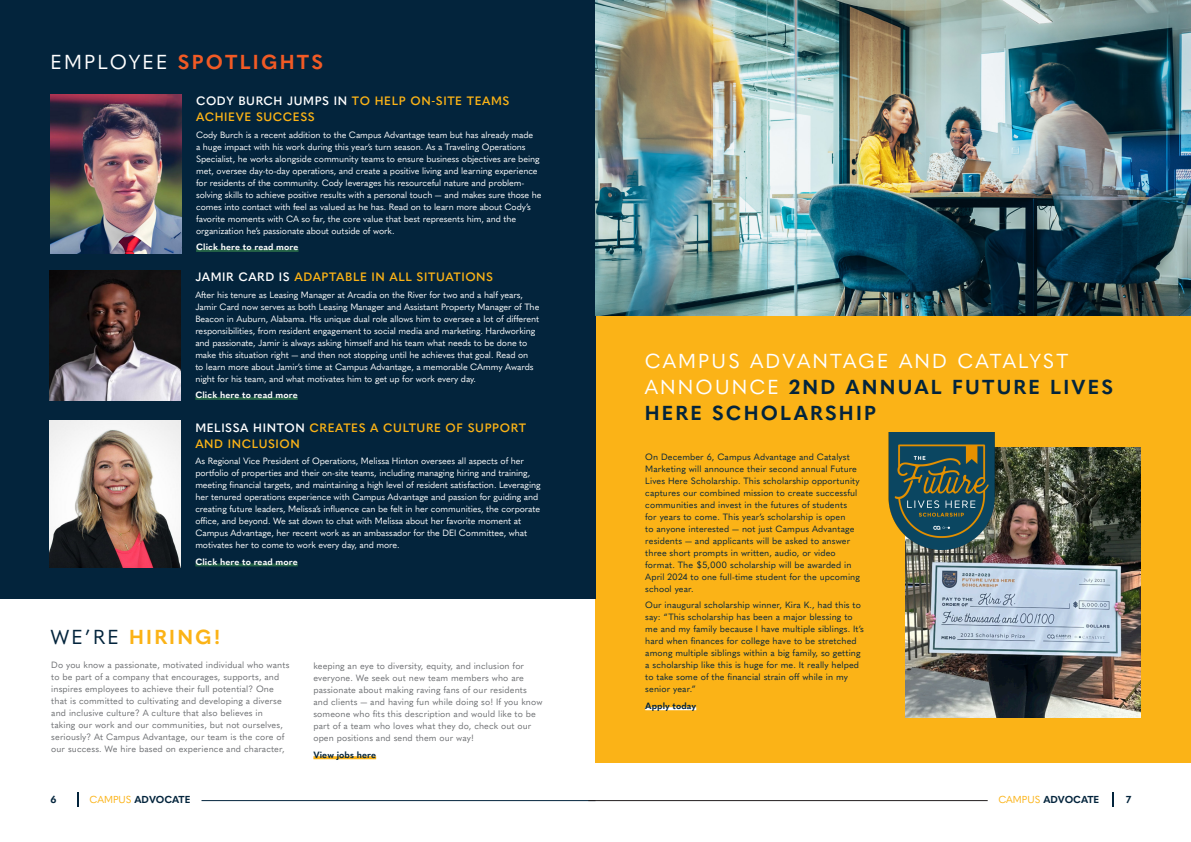
<style>
.page{position:relative;width:1191px;height:842px;background:#fff}
.page>*{position:absolute;margin:0;border:0;box-sizing:border-box;transform-origin:0 0}
.t1{font:700 20px/26px "Quasimoda";letter-spacing:.11em;color:#03243c}
.t2{font:700 20px "Quasimoda";letter-spacing:.11em;color:#f15a25}
.t3{font:700 20px "Quasimoda";letter-spacing:.11em;color:#fbb317}
.Body{font:600 12px/16px "Quasimoda";letter-spacing:.05em;color:#fbb317}
.t4{font:700 10px "Quasimoda";letter-spacing:-.01em;color:#03243c}
.Body-2{font:9px/12px "Quasimoda";letter-spacing:-.01em;color:#fff}
.Body-3{font:9px/12px "Quasimoda";letter-spacing:.01em;color:#03243c}
.Body-4{font:9px/12px "Quasimoda";letter-spacing:.01em;color:#6d6f72}
.Body-5{font:700 9px "Quasimoda";letter-spacing:.01em;color:#fff}
.Body-6{font:700 9px "Quasimoda";letter-spacing:.01em;color:#03243c}
.s1{font-weight:400;color:#fff}
.s2{color:#fff}
.s3{font-weight:400;color:#03243c}
.s4{font-weight:400;color:#fbb317}
</style>
<div class="page">
<svg style="left:77px;top:792px;width:2px;height:14px"></svg>
<svg style="left:1112px;top:792px;width:2px;height:14px"></svg>
<hr style="left:201px;top:800px;width:394px;height:1px;background:#03243c">
<hr style="left:588px;top:800px;width:399px;height:1px;background:#231f20">
<div style="left:595px;top:310px;width:596px;height:453px;background:#fbb317"></div>
<div style="left:0;top:0;width:595px;height:599px;background:#03243c"></div>
<hr style="left:196px;top:249px;width:102px;height:3px;background:#246347">
<img style="left:51px;top:94px;width:130px;height:160px">
<hr style="left:313px;top:756px;width:63px;height:3px;background:#fbb317">
<hr style="left:645px;top:707px;width:51px;height:3px;background:#fff">
<hr style="left:195px;top:397px;width:103px;height:3px;background:#246347">
<img style="left:50px;top:270px;width:130px;height:131px">
<hr style="left:195px;top:563px;width:103px;height:3px;background:#246347">
<img style="left:50px;top:421px;width:130px;height:146px">
<img style="left:905px;top:447px;width:235px;height:271px">
<img style="left:888px;top:432px;width:109px;height:119px">
<img style="left:595px;top:0;width:596px;height:315px">
<p class="t2" style="left:50px;top:47px;width:274px"><span class="s1">EMPLOYEE</span> SPOTLIGHTS</p>
<p class="Body" style="left:196px;top:92px;width:315px"><span class="s2">CODY BURCH JUMPS IN</span> TO HELP ON-SITE TEAMS<br>ACHIEVE SUCCESS</p>
<p class="Body-2" style="left:196px;top:128px;width:347px">Cody Burch is a recent addition to the Campus Advantage team but has already made<br>a huge impact with his work during this year’s turn season. As a Traveling Operations Specialist, he works alongside community teams to ensure business objectives are being met, oversee day-to-day operations, and create a positive living and learning experience for residents of the community. Cody leverages his resourceful nature and problem&shy;solving skills to achieve positive results with a personal touch — and makes sure those he comes into contact with feel as valued as he has. Read on to learn more about Cody’s favorite moments with CA so far, the core value that best represents him, and the organization he’s passionate about outside of work.</p>
<p class="Body-5" style="left:196px;top:240px;width:104px">Click here to read more</p>
<p class="Body" style="left:195px;top:268px;width:299px"><span class="s2">JAMIR CARD IS</span> ADAPTABLE IN ALL SITUATIONS</p>
<p class="Body-2" style="left:195px;top:288px;width:345px">After his tenure as Leasing Manager at Arcadia on the River for two and a half years, Jamir Card now serves as both Leasing Manager and Assistant Property Manager of The Beacon in Auburn, Alabama. His unique dual role allows him to oversee a lot of different responsibilities, from resident engagement to social media and marketing. Hardworking and passionate, Jamir is always asking himself and his team what needs to be done to make this situation right — and then not stopping until he achieves that goal. Read on<br>to learn more about Jamir’s time at Campus Advantage, a memorable CAmmy Awards night for his team, and what motivates him to get up for work every day.</p>
<p class="Body-5" style="left:195px;top:388px;width:104px">Click here to read more</p>
<p class="Body" style="left:195px;top:419px;width:332px"><span class="s2">MELISSA HINTON</span> CREATES A CULTURE OF SUPPORT<br>AND INCLUSION</p>
<p class="Body-2" style="left:195px;top:455px;width:347px">As Regional Vice President of Operations, Melissa Hinton oversees all aspects of her portfolio of properties and their on-site teams, including managing hiring and training, meeting financial targets, and maintaining a high level of resident satisfaction. Leveraging her tenured operations experience with Campus Advantage and passion for guiding and creating future leaders, Melissa’s influence can be felt in her communities, the corporate office, and beyond. We sat down to chat with Melissa about her favorite moment at Campus Advantage, her recent work as an ambassador for the DEI Committee, what motivates her to come to work every day, and more.</p>
<p class="Body-5" style="left:195px;top:555px;width:104px">Click here to read more</p>
<p class="t3" style="left:50px;top:622px;width:172px"><span class="s3">WE’RE</span> HIRING!</p>
<p class="Body-4" style="left:51px;top:658px;width:240px">Do you know a passionate, motivated individual who wants to be part of a company that encourages, supports, and inspires employees to achieve their full potential? One that is committed to cultivating and developing a diverse and inclusive culture? A culture that also believes in<br>taking our work and our communities, but not ourselves, seriously? At Campus Advantage, our team is the core of our success. We hire based on experience and character,</p>
<p class="Body-4" style="left:313px;top:659px;width:231px">keeping an eye to diversity, equity, and inclusion for everyone. We seek out new team members who are passionate about making raving fans of our residents and clients — and having fun while doing so! If you know someone who fits this description and would like to be part of a team who loves what they do, check out our open positions and send them our way!</p>
<p class="Body-6" style="left:313px;top:748px;width:64px">View jobs here</p>
<p class="t1" style="left:644px;top:347px;width:470px"><span class="s1">CAMPUS ADVANTAGE AND CATALYST<br>ANNOUNCE</span> 2ND ANNUAL FUTURE LIVES<br>HERE SCHOLARSHIP</p>
<p class="Body-3" style="left:645px;top:450px;width:216px">On December 6, Campus Advantage and Catalyst Marketing will announce their second annual Future Lives Here Scholarship. This scholarship opportunity captures our combined mission to create successful communities and invest in the futures of students for years to come. This year’s scholarship is open<br>to anyone interested — not just Campus Advantage residents — and applicants will be asked to answer three short prompts in written, audio, or video format. The $5,000 scholarship will be awarded in April 2024 to one full-time student for the upcoming school year.</p>
<p class="Body-3" style="left:645px;top:598px;width:220px">Our inaugural scholarship winner, Kira K., had this to say: “This scholarship has been a major blessing to me and my family because I have multiple siblings. It’s hard when finances for college have to be stretched among multiple siblings within a big family, so getting a scholarship like this is huge for me. It really helped to take some of the financial strain off while in my senior year.”</p>
<p class="Body-6" style="left:645px;top:698px;width:52px">Apply today</p>
<p class="t4" style="left:50px;top:791px;width:8px">6</p>
<p class="t4" style="left:90px;top:792px;width:102px"><span class="s4">CAMPUS</span> ADVOCATE</p>
<p class="t4" style="left:998px;top:792px;width:102px"><span class="s4">CAMPUS</span> ADVOCATE</p>
<p class="t4" style="left:1126px;top:791px;width:7px">7</p>
</div>
